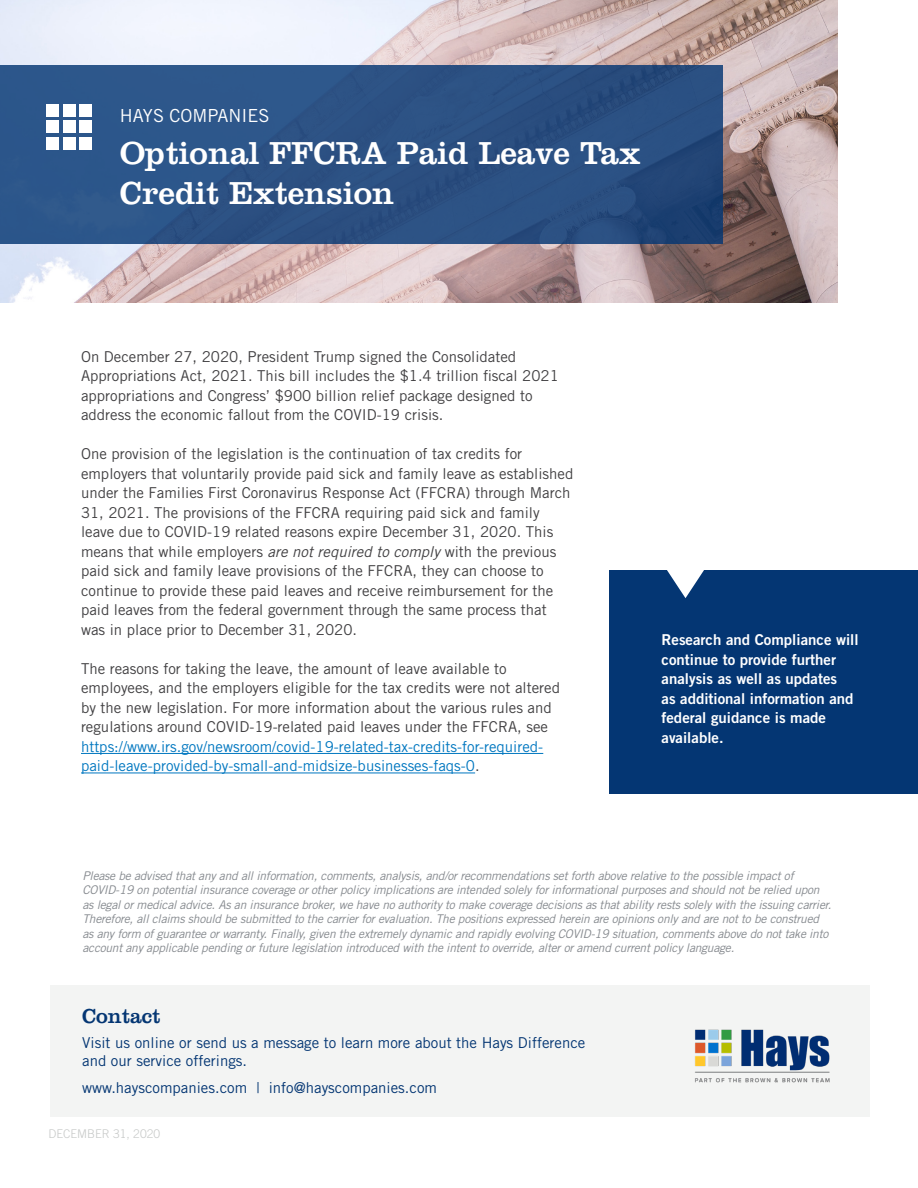
<style>
.page{position:relative;width:918px;height:1188px;background:#fff}
.page>*{position:absolute;margin:0;border:0;box-sizing:border-box;transform-origin:0 0}
.t1{font:33px/39.6px "Clarendon LT Std";color:#fff}
.t2{font:21px "Clarendon LT Std";color:#043673}
.t3{font:18px "Trade Gothic LT Std";color:#fff}
.t4{font:15px/19.5px "Trade Gothic LT Std";color:#414042}
.t5{font:15px/19.5px "Trade Gothic LT Std";color:#0077c0}
.t6{font:15px/19.5px "Trade Gothic LT Std Bd 2";color:#fff}
.t7{font:15px/18px "Trade Gothic LT Std";color:#043673}
.t8{font:italic 12px/14.4px "Trade Gothic LT Std";letter-spacing:-.02em;color:#868a8f}
.t9{font:300 12px "Trade Gothic LT Std";color:#c7c9c8}
.s1{font-style:italic}
.s2{color:#414042}
</style>
<div class="page">
<img style="left:0;top:0;width:838px;height:302px">
<div style="left:0;top:65px;width:722px;height:178px;background:linear-gradient(to right,#2f598d,#274a7b)"></div>
<div style="left:46px;top:137px;width:13px;height:12px;background:#fff"></div>
<div style="left:63px;top:137px;width:12px;height:12px;background:#fff"></div>
<div style="left:79px;top:137px;width:13px;height:12px;background:#fff"></div>
<div style="left:46px;top:120px;width:13px;height:13px;background:#fff"></div>
<div style="left:63px;top:120px;width:12px;height:13px;background:#fff"></div>
<div style="left:79px;top:120px;width:13px;height:13px;background:#fff"></div>
<div style="left:46px;top:104px;width:13px;height:13px;background:#fff"></div>
<div style="left:63px;top:104px;width:12px;height:13px;background:#fff"></div>
<div style="left:79px;top:104px;width:13px;height:13px;background:#fff"></div>
<hr style="left:81px;top:753px;width:462px;height:1px;background:#0077c0">
<hr style="left:81px;top:773px;width:394px;height:1px;background:#0077c0">
<div style="left:610px;top:570px;width:308px;height:223px;background:#043673"></div>
<svg style="left:667px;top:570px;width:37px;height:28px"></svg>
<div style="left:50px;top:985px;width:819px;height:132px;background:#f3f4f3"></div>
<img style="left:695px;top:1029px;width:135px;height:54px">
<p class="t3" style="left:120px;top:104px;width:151px">HAYS COMPANIES</p>
<h1 class="t1" style="left:120px;top:133px;width:522px">Optional FFCRA Paid Leave Tax<br>Credit Extension</h1>
<p class="t4" style="left:81px;top:347px;width:479px">On December 27, 2020, President Trump signed the Consolidated Appropriations Act, 2021. This bill includes the $1.4 trillion fiscal 2021 appropriations and Congress’ $900 billion relief package designed to address the economic fallout from the COVID-19 crisis.</p>
<p class="t4" style="left:81px;top:444px;width:494px">One provision of the legislation is the continuation of tax credits for employers that voluntarily provide paid sick and family leave as established under the Families First Coronavirus Response Act (FFCRA) through March 31, 2021. The provisions of the FFCRA requiring paid sick and family leave due to COVID-19 related reasons expire December 31, 2020. This means that while employers <span class="s1">are not required to comply</span> with the previous paid sick and family leave provisions of the FFCRA, they can choose to continue to provide these paid leaves and receive reimbursement for the paid leaves from the federal government through the same process that was in place prior to December 31, 2020.</p>
<p class="t4" style="left:81px;top:659px;width:481px">The reasons for taking the leave, the amount of leave available to employees, and the employers eligible for the tax credits were not altered by the new legislation. For more information about the various rules and regulations around COVID-19-related paid leaves under the FFCRA, see</p>
<p class="t5" style="left:81px;top:737px;width:464px">https://www.irs.gov/newsroom/covid-19-related-tax-credits-for-required&shy;paid-leave-provided-by-small-and-midsize-businesses-faqs-0<span class="s2">.</span></p>
<p class="t6" style="left:662px;top:630px;width:199px">Research and Compliance will continue to provide further analysis as well as updates<br>as additional information and federal guidance is made available.</p>
<p class="t8" style="left:82px;top:869px;width:751px">Please be advised that any and all information, comments, analysis, and/or recommendations set forth above relative to the possible impact of COVID-19 on potential insurance coverage or other policy implications are intended solely for informational purposes and should not be relied upon as legal or medical advice. As an insurance broker, we have no authority to make coverage decisions as that ability rests solely with the issuing carrier.<br>Therefore, all claims should be submitted to the carrier for evaluation. The positions expressed herein are opinions only and are not to be construed as any form of guarantee or warranty. Finally, given the extremely dynamic and rapidly evolving COVID-19 situation, comments above do not take into account any applicable pending or future legislation introduced with the intent to override, alter or amend current policy language.</p>
<h2 class="t2" style="left:82px;top:1004px;width:80px">Contact</h2>
<p class="t7" style="left:82px;top:1034px;width:505px">Visit us online or send us a message to learn more about the Hays Difference and our service offerings.</p>
<p class="t7" style="left:82px;top:1079px;width:356px">www.hayscompanies.com | info@hayscompanies.com</p>
<p class="t9" style="left:49px;top:1127px;width:113px">DECEMBER 31, 2020</p>
</div>
